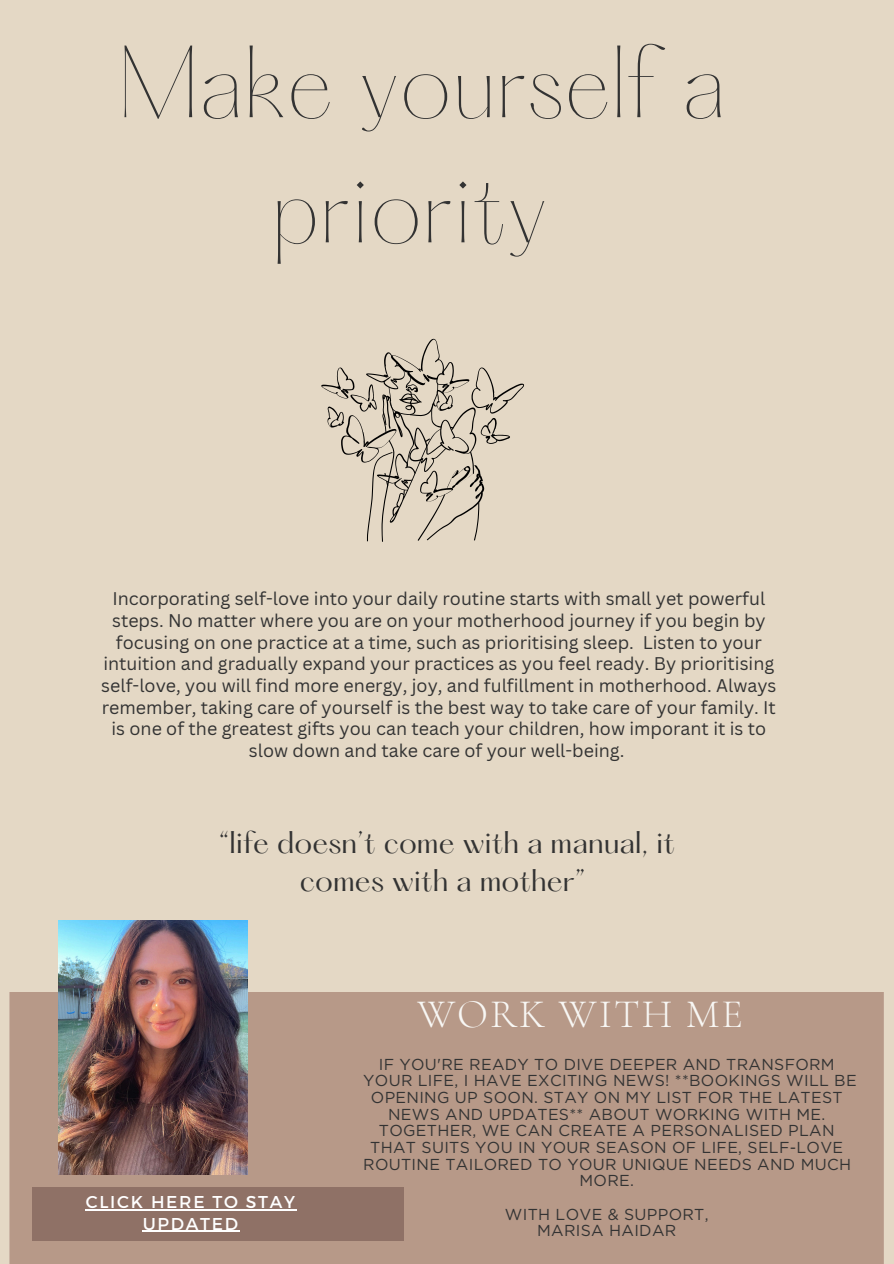
<style>
.page{position:relative;width:894px;height:1264px;background:#fff}
.page>*{position:absolute;margin:0;border:0;box-sizing:border-box;transform-origin:0 0}
.t1{font:200 89.55px/125.1px "Hatton";color:#333;text-align:center}
.t2{font:300 40.35px "Cormorant Garamond";letter-spacing:.05em;color:#f8f7f4}
.t3{font:27.3px/38.2px "Hatton";color:#333;text-align:center}
.t4{font:17.85px/21.8px "Canva Sans";color:#333;text-align:center}
.t5{font:17.1px/21.3px "Montserrat";letter-spacing:.1em;color:#fff;text-align:center}
.t6{font:15.9px/16.6px "Gotham";letter-spacing:.02em;color:#333;text-align:center}
</style>
<div class="page">
<div style="left:0;top:0;width:893px;height:1263px;background:#e4d8c5"></div>
<svg style="left:321px;top:339px;width:203px;height:202px"></svg>
<div style="left:9px;top:991px;width:874px;height:272px;background:#b79988"></div>
<div style="left:33px;top:1186px;width:371px;height:54px;background:#8f7166"></div>
<img style="left:58px;top:920px;width:189px;height:254px">
<hr style="left:86px;top:1209px;width:211px;height:1px;background:#fff">
<hr style="left:143px;top:1230px;width:97px;height:1px;background:#fff">
<p class="t1" style="left:118px;top:29px;width:609px">Make yourself a priority</p>
<h2 class="t4" style="left:101px;top:587px;width:676px">Incorporating self-love into your daily routine starts with small yet powerful steps. No matter where you are on your motherhood journey if you begin by focusing on one practice at a time, such as prioritising sleep. Listen to your intuition and gradually expand your practices as you feel ready. By prioritising self-love, you will find more energy, joy, and fulfillment in motherhood. Always remember, taking care of yourself is the best way to take care of your family. It is one of the greatest gifts you can teach your children, how imporant it is to slow down and take care of your well-being.</h2>
<p class="t3" style="left:218px;top:825px;width:458px">“life doesn’t come with a manual, it comes with a mother”</p>
<p class="t5" style="left:86px;top:1190px;width:211px">CLICK HERE TO STAY<br>UPDATED</p>
<p class="t2" style="left:417px;top:989px;width:327px">WORK WITH ME</p>
<h1 class="t6" style="left:363px;top:1055px;width:494px">IF YOU'RE READY TO DIVE DEEPER AND TRANSFORM YOUR LIFE, I HAVE EXCITING NEWS! **BOOKINGS WILL BE OPENING UP SOON. STAY ON MY LIST FOR THE LATEST NEWS AND UPDATES** ABOUT WORKING WITH ME.<br>TOGETHER, WE CAN CREATE A PERSONALISED PLAN THAT SUITS YOU IN YOUR SEASON OF LIFE, SELF-LOVE ROUTINE TAILORED TO YOUR UNIQUE NEEDS AND MUCH MORE.</h1>
<p class="t6" style="left:504px;top:1205px;width:205px">WITH LOVE &amp; SUPPORT,</p>
<h5 class="t6" style="left:537px;top:1222px;width:141px">MARISA HAIDAR</h5>
</div>
